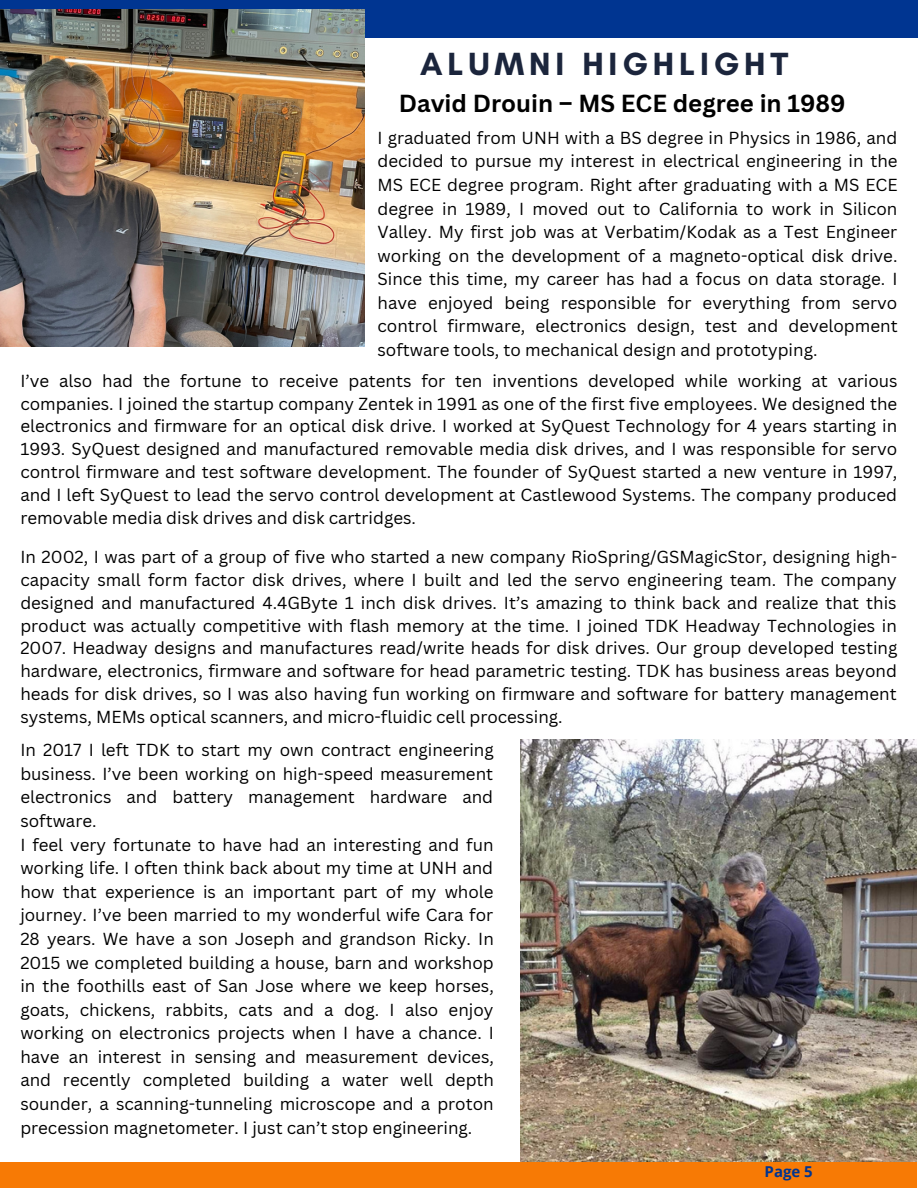
<style>
.page{position:relative;width:918px;height:1188px;background:#fff}
.page>*{position:absolute;margin:0;border:0;box-sizing:border-box;transform-origin:0 0}
.t1{font:700 32.7px "Glacial Indifference";letter-spacing:.15em;color:#1b253c}
.t2{font:700 24px "Canva Sans";color:#000}
.t3{font:16.95px/23.5px "Canva Sans";color:#000;text-align:justify}
.t4{font:700 15px "Open Sans";color:#003591}
</style>
<div class="page">
<div style="left:0;top:0;width:918px;height:37px;background:#003591"></div>
<div style="left:0;top:1162px;width:917px;height:26px;background:#f77a05"></div>
<img style="left:0;top:9px;width:364px;height:338px">
<img style="left:521px;top:740px;width:396px;height:422px">
<h1 class="t1" style="left:420px;top:44px;width:370px">ALUMNI HIGHLIGHT</h1>
<h2 class="t2" style="left:399px;top:86px;width:448px">David Drouin – MS ECE degree in 1989</h2>
<p class="t3" style="left:378px;top:125px;width:522px">I graduated from UNH with a BS degree in Physics in 1986, and decided to pursue my interest in electrical engineering in the MS ECE degree program. Right after graduating with a MS ECE degree in 1989, I moved out to California to work in Silicon Valley. My first job was at Verbatim/Kodak as a Test Engineer working on the development of a magneto-optical disk drive.<br>Since this time, my career has had a focus on data storage. I have enjoyed being responsible for everything from servo control firmware, electronics design, test and development software tools, to mechanical design and prototyping.</p>
<p class="t3" style="left:20px;top:369px;width:879px;line-height:22.8px">I’ve also had the fortune to receive patents for ten inventions developed while working at various companies. I joined the startup company Zentek in 1991 as one of the first five employees. We designed the electronics and firmware for an optical disk drive. I worked at SyQuest Technology for 4 years starting in 1993. SyQuest designed and manufactured removable media disk drives, and I was responsible for servo control firmware and test software development. The founder of SyQuest started a new venture in 1997, and I left SyQuest to lead the servo control development at Castlewood Systems. The company produced removable media disk drives and disk cartridges.</p>
<p class="t3" style="left:20px;top:545px;width:879px;line-height:22.8px">In 2002, I was part of a group of five who started a new company RioSpring/GSMagicStor, designing high&shy;capacity small form factor disk drives, where I built and led the servo engineering team. The company designed and manufactured 4.4GByte 1 inch disk drives. It’s amazing to think back and realize that this product was actually competitive with flash memory at the time. I joined TDK Headway Technologies in 2007. Headway designs and manufactures read/write heads for disk drives. Our group developed testing hardware, electronics, firmware and software for head parametric testing. TDK has business areas beyond heads for disk drives, so I was also having fun working on firmware and software for battery management systems, MEMs optical scanners, and micro-fluidic cell processing.</p>
<p class="t3" style="left:20px;top:738px;width:475px;text-align:left">In 2017 I left TDK to start my own contract engineering business. I’ve been working on high-speed measurement electronics and battery management hardware and software.<br>I feel very fortunate to have had an interesting and fun working life. I often think back about my time at UNH and how that experience is an important part of my whole journey. I’ve been married to my wonderful wife Cara for 28 years. We have a son Joseph and grandson Ricky. In 2015 we completed building a house, barn and workshop in the foothills east of San Jose where we keep horses, goats, chickens, rabbits, cats and a dog. I also enjoy working on electronics projects when I have a chance. I have an interest in sensing and measurement devices, and recently completed building a water well depth sounder, a scanning-tunneling microscope and a proton precession magnetometer. I just can’t stop engineering.</p>
<p class="t4" style="left:765px;top:1161px;width:50px">Page 5</p>
</div>
